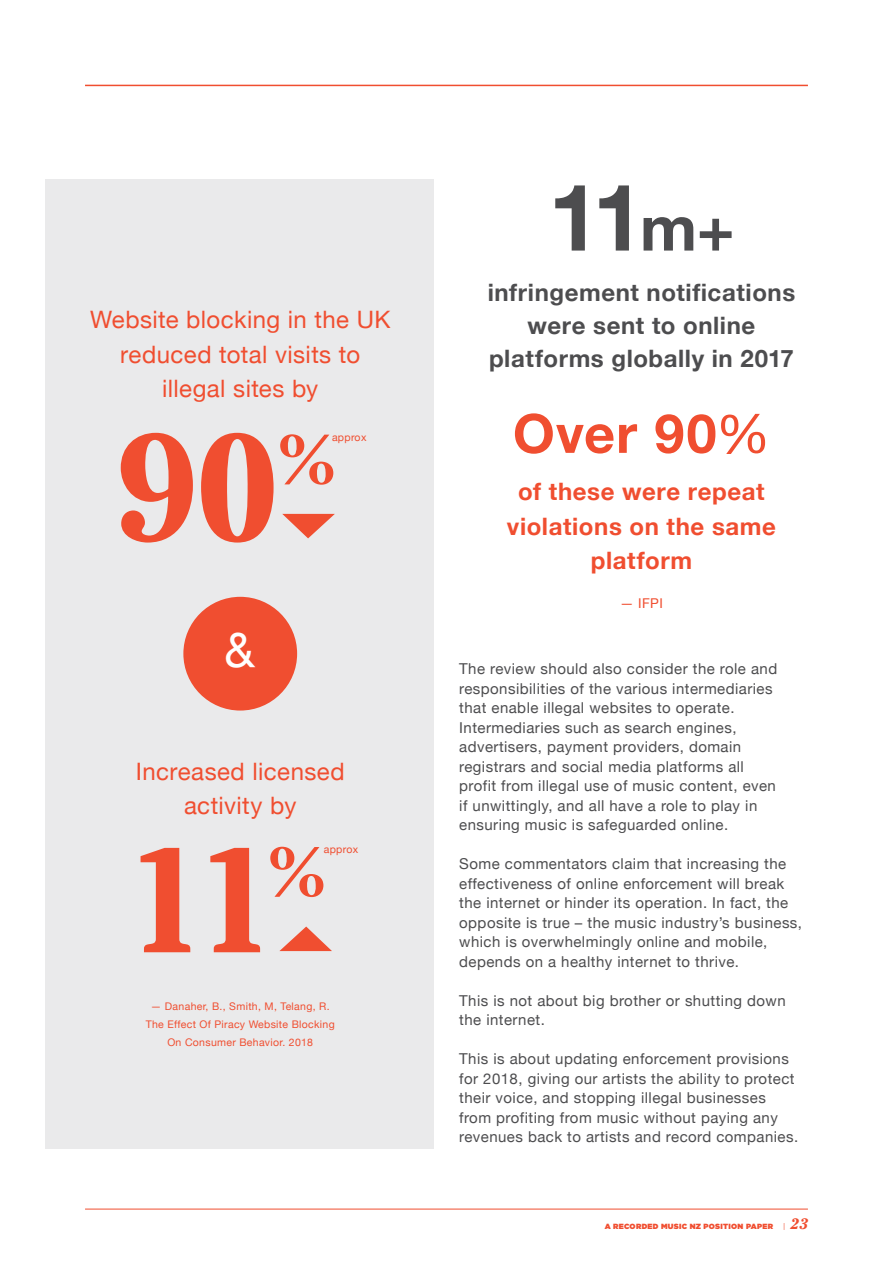
<style>
.page{position:relative;width:893px;height:1263px;background:#fff}
.page>*{position:absolute;margin:0;border:0;box-sizing:border-box;transform-origin:0 0}
.t1{font:700 148.5px "Cheltenham";color:#f04e30}
.t2{font:700 93px "Helvetica Neue";color:#4d4d4f}
.t3{font:700 54px "Helvetica Neue";letter-spacing:.02em;color:#f04e30}
.t4{font:48px "Helvetica Neue";color:#fff}
.t5{font:24px/34.5px "Helvetica Neue";letter-spacing:.015em;color:#f04e30;text-align:center}
.t6{font:700 24px/33px "Helvetica Neue";letter-spacing:.025em;color:#4d4d4f;text-align:center}
.t7{font:700 24px/34.5px "Helvetica Neue";letter-spacing:.025em;color:#f04e30;text-align:center}
.t8{font:15px/19.5px "Helvetica Neue";letter-spacing:.03em;color:#4d4d4f}
.t9{font:italic 700 15px "Cheltenham";color:#f04e30}
.t10{font:13.5px "Helvetica Neue";color:#f04e30}
.t11{font:10.5px/18px "Helvetica Neue";letter-spacing:.03em;color:#f04e30;text-align:center}
.t12{font:900 7.5px "Gotham HTF";letter-spacing:.04em;color:#f04e30}
.s1{font-size:63px}
.s2{font-weight:400}
.s3{font-family:"Gotham HTF";font-weight:400;font-style:normal;font-size:7.5px}
</style>
<div class="page">
<hr style="left:85px;top:1209px;width:723px;height:1px;background:#f04e30">
<hr style="left:85px;top:85px;width:723px;height:1px;background:#f04e30">
<div style="left:45px;top:179px;width:389px;height:970px;background:#eaeaeb"></div>
<div style="left:183px;top:597px;width:114px;height:113px;background:#f04e30;border-radius:50%"></div>
<svg style="left:282px;top:514px;width:53px;height:24px"></svg>
<svg style="left:279px;top:926px;width:53px;height:25px"></svg>
<h3 class="t5" style="left:90px;top:304px;width:302px">Website blocking in the UK reduced total visits to illegal sites by</h3>
<h1 class="t1" style="left:114px;top:395px;width:223px">90<sup>%</sup></h1>
<p class="t11" style="left:332px;top:429px;width:36px">approx</p>
<h3 class="t4" style="left:224px;top:615px;width:32px">&amp;</h3>
<h3 class="t5" style="left:136px;top:755px;width:210px">Increased licensed activity by</h3>
<h1 class="t1" style="left:122px;top:807px;width:205px">11<sup>%</sup></h1>
<p class="t11" style="left:324px;top:841px;width:36px">approx</p>
<p class="t11" style="left:146px;top:998px;width:191px">— Danaher, B., Smith, M, Telang, R.<br>The Effect Of Piracy Website Blocking<br>On Consumer Behavior. 2018</p>
<h2 class="t2" style="left:548px;top:144px;width:188px">11<span class="s1">m+</span></h2>
<h3 class="t6" style="left:488px;top:276px;width:309px">infringement notifications were sent to online platforms globally in 2017</h3>
<h3 class="t3" style="left:513px;top:391px;width:259px">Over 90<span class="s2">%</span></h3>
<h3 class="t7" style="left:507px;top:475px;width:271px">of these were repeat violations on the same platform</h3>
<p class="t10" style="left:620px;top:594px;width:44px">— IFPI</p>
<p class="t8" style="left:459px;top:660px;width:320px">The review should also consider the role and responsibilities of the various intermediaries that enable illegal websites to operate.<br>Intermediaries such as search engines, advertisers, payment providers, domain registrars and social media platforms all profit from illegal use of music content, even if unwittingly, and all have a role to play in ensuring music is safeguarded online.</p>
<p class="t8" style="left:459px;top:855px;width:344px">Some commentators claim that increasing the effectiveness of online enforcement will break the internet or hinder its operation. In fact, the opposite is true – the music industry’s business, which is overwhelmingly online and mobile, depends on a healthy internet to thrive.</p>
<p class="t8" style="left:459px;top:991px;width:328px">This is not about big brother or shutting down the internet.</p>
<p class="t8" style="left:459px;top:1050px;width:340px">This is about updating enforcement provisions for 2018, giving our artists the ability to protect their voice, and stopping illegal businesses from profiting from music without paying any revenues back to artists and record companies.</p>
<p class="t12" style="left:605px;top:1222px;width:170px">A RECORDED MUSIC NZ POSITION PAPER</p>
<p class="t9" style="left:783px;top:1214px;width:26px"><span class="s3">|</span> 23</p>
</div>
